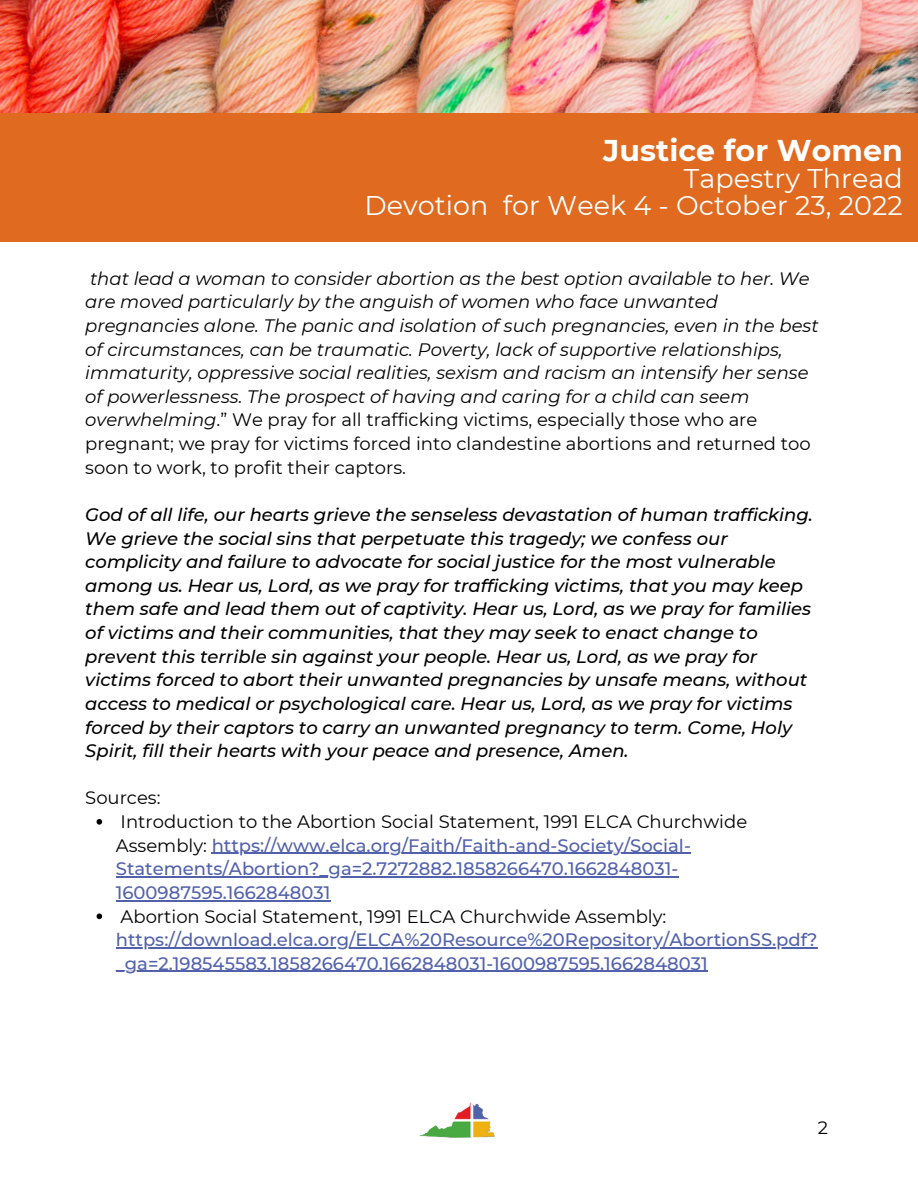
<style>
.page{position:relative;width:918px;height:1188px;background:#fff}
.page>*{position:absolute;margin:0;border:0;box-sizing:border-box;transform-origin:0 0}
.t1{font:700 30px "Montserrat";letter-spacing:.005em;color:#fff}
.t2{font:27px/27px "Montserrat";letter-spacing:.005em;color:#fff;text-align:right}
.t3{font:italic 500 18px/23.7px "Montserrat";color:#000}
.t4{font:italic 18px/23.7px "Montserrat";color:#000}
.t5{font:500 18px/23.7px "Montserrat";color:#5261ac}
.t6{font:18px "Montserrat";color:#000}
.s1{font-style:normal}
.s2{font-weight:400;color:#000}
</style>
<div class="page">
<img style="left:0;top:0;width:918px;height:114px">
<div style="left:0;top:114px;width:918px;height:128px;background:#df6a20"></div>
<img style="left:419px;top:1102px;width:76px;height:36px">
<svg style="left:97px;top:819px;width:5px;height:6px"></svg>
<hr style="left:212px;top:853px;width:479px;height:1px;background:#5261ac">
<hr style="left:116px;top:876px;width:562px;height:2px;background:#5261ac">
<hr style="left:116px;top:900px;width:214px;height:1px;background:#5261ac">
<svg style="left:97px;top:914px;width:5px;height:5px"></svg>
<hr style="left:116px;top:947px;width:702px;height:1px;background:#5261ac">
<hr style="left:116px;top:971px;width:592px;height:1px;background:#5261ac">
<h1 class="t1" style="left:603px;top:132px;width:301px">Justice for Women</h1>
<h2 class="t2" style="left:364px;top:165px;width:540px">Tapestry Thread<br>Devotion for Week 4 - October 23, 2022</h2>
<p class="t4" style="left:85px;top:266px;width:735px">that lead a woman to consider abortion as the best option available to her. We are moved particularly by the anguish of women who face unwanted pregnancies alone. The panic and isolation of such pregnancies, even in the best of circumstances, can be traumatic. Poverty, lack of supportive relationships, immaturity, oppressive social realities, sexism and racism an intensify her sense of powerlessness. The prospect of having and caring for a child can seem overwhelming<span class="s1">.” We pray for all trafficking victims, especially those who are pregnant; we pray for victims forced into clandestine abortions and returned too soon to work, to profit their captors.</span></p>
<p class="t3" style="left:85px;top:503px;width:729px">God of all life, our hearts grieve the senseless devastation of human trafficking.<br>We grieve the social sins that perpetuate this tragedy; we confess our complicity and failure to advocate for social justice for the most vulnerable among us. Hear us, Lord, as we pray for trafficking victims, that you may keep them safe and lead them out of captivity. Hear us, Lord, as we pray for families of victims and their communities, that they may seek to enact change to prevent this terrible sin against your people. Hear us, Lord, as we pray for victims forced to abort their unwanted pregnancies by unsafe means, without access to medical or psychological care. Hear us, Lord, as we pray for victims forced by their captors to carry an unwanted pregnancy to term. Come, Holy Spirit, fill their hearts with your peace and presence, Amen.</p>
<p class="t6" style="left:85px;top:787px;width:77px">Sources:</p>
<p class="t5" style="left:116px;top:810px;width:633px"><span class="s2">Introduction to the Abortion Social Statement, 1991 ELCA Churchwide Assembly:</span> https://www.elca.org/Faith/Faith-and-Society/Social-Statements/Abortion?_ga=2.7272882.1858266470.1662848031- 1600987595.1662848031</p>
<p class="t6" style="left:121px;top:905px;width:547px">Abortion Social Statement, 1991 ELCA Churchwide Assembly:</p>
<p class="t5" style="left:116px;top:928px;width:703px">https://download.elca.org/ELCA%20Resource%20Repository/AbortionSS.pdf? _ga=2.198545583.1858266470.1662848031-1600987595.1662848031</p>
<p class="t6" style="left:818px;top:1116px;width:12px">2</p>
</div>
